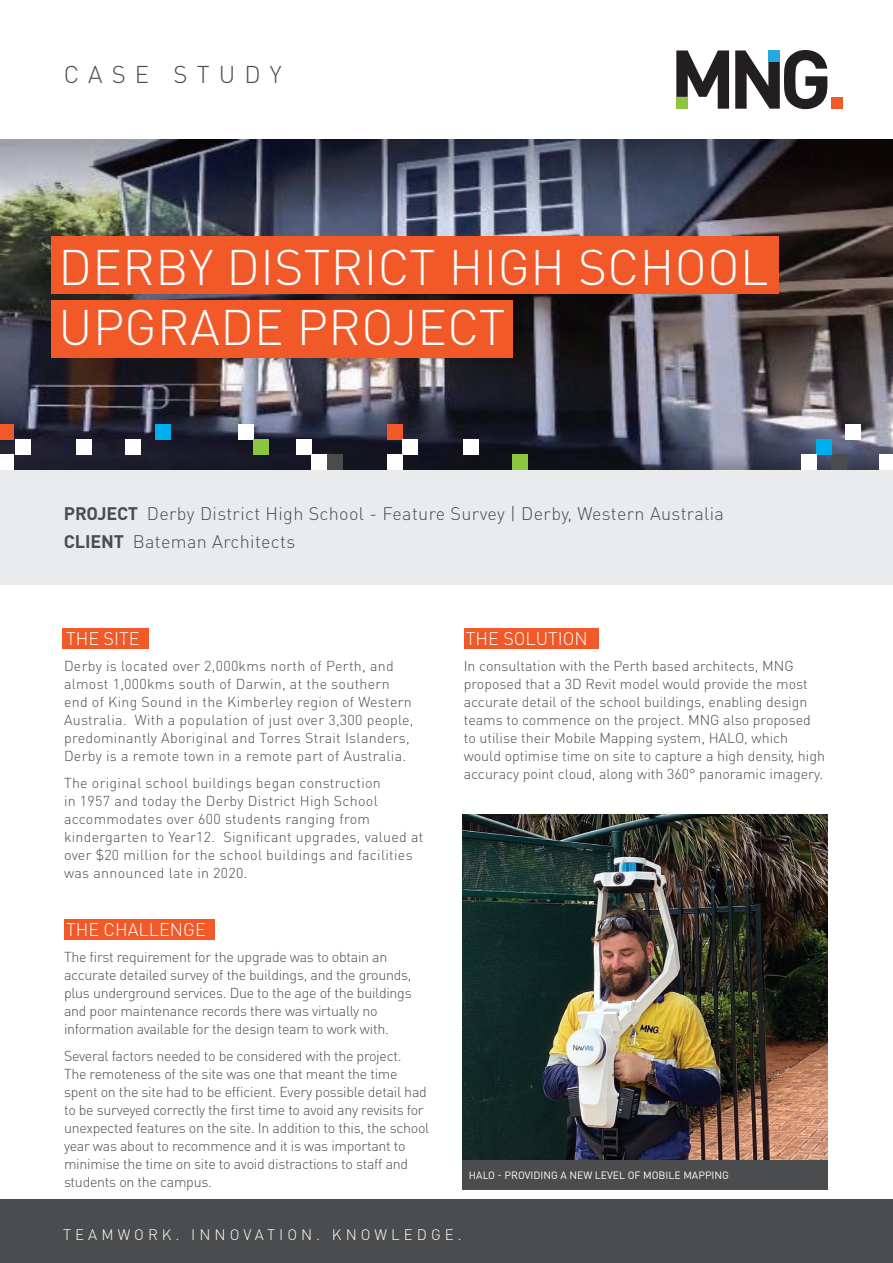
<style>
.page{position:relative;width:893px;height:1263px;background:#fff}
.page>*{position:absolute;margin:0;border:0;box-sizing:border-box;transform-origin:0 0}
.t1{font:300 49.35px/60.8px "DIN Pro";letter-spacing:.01em;color:#fff}
.t2{font:300 24px "DIN Pro";letter-spacing:.38em;color:#4b4c4d}
.t3{font:300 18px/28px "DIN Pro";letter-spacing:.02em;color:#4b4c4d}
.t4{font:300 18px "DIN Pro";color:#fff}
.t5{font:300 15px "DIN Pro";letter-spacing:.27em;color:#fff}
.t6{font:300 14.25px/18px "DIN Pro";letter-spacing:-.02em;color:#4b4c4d}
.t7{font:300 14.25px/18px "DIN Pro";letter-spacing:.02em;color:#4b4c4d}
.t8{font:300 14.25px/18px "DIN Pro";color:#4b4c4d}
.t9{font:10.5px "DIN Pro";color:#fff}
.s1{font-weight:700}
</style>
<div class="page">
<div style="left:465px;top:628px;width:134px;height:21px;background:#f15929"></div>
<div style="left:64px;top:919px;width:151px;height:21px;background:#f15929"></div>
<div style="left:63px;top:628px;width:86px;height:21px;background:#f15929"></div>
<img style="left:0;top:140px;width:893px;height:330px">
<svg style="left:0;top:139px;width:893px;height:1px"></svg>
<div style="left:0;top:470px;width:893px;height:115px;background:#eaebec"></div>
<div style="left:0;top:1199px;width:893px;height:64px;background:#4b4c4d"></div>
<div style="left:51px;top:236px;width:727px;height:58px;background:#f15929"></div>
<div style="left:51px;top:300px;width:462px;height:57px;background:#f15929"></div>
<svg style="left:676px;top:50px;width:53px;height:59px"></svg>
<svg style="left:735px;top:50px;width:92px;height:59px"></svg>
<div style="left:676px;top:97px;width:12px;height:11px;background:#8bc63e"></div>
<div style="left:768px;top:50px;width:12px;height:12px;background:#24aae1"></div>
<div style="left:831px;top:97px;width:11px;height:12px;background:#f15929"></div>
<div style="left:0;top:455px;width:14px;height:15px;background:#fff"></div>
<div style="left:879px;top:455px;width:14px;height:15px;background:#fff"></div>
<div style="left:327px;top:455px;width:15px;height:15px;background:#4b4c4d"></div>
<div style="left:311px;top:455px;width:15px;height:15px;background:#fff"></div>
<div style="left:832px;top:455px;width:15px;height:15px;background:#4b4c4d"></div>
<div style="left:0;top:424px;width:14px;height:16px;background:#f15929"></div>
<div style="left:155px;top:424px;width:15px;height:16px;background:#00aeef"></div>
<div style="left:239px;top:424px;width:15px;height:16px;background:#fff"></div>
<div style="left:846px;top:424px;width:15px;height:16px;background:#fff"></div>
<div style="left:15px;top:440px;width:15px;height:15px;background:#fff"></div>
<div style="left:77px;top:440px;width:15px;height:15px;background:#fff"></div>
<div style="left:126px;top:440px;width:15px;height:15px;background:#fff"></div>
<div style="left:296px;top:440px;width:15px;height:15px;background:#fff"></div>
<div style="left:816px;top:440px;width:16px;height:15px;background:#00aeef"></div>
<div style="left:254px;top:440px;width:15px;height:15px;background:#8bc63e"></div>
<div style="left:387px;top:455px;width:15px;height:15px;background:#fff"></div>
<div style="left:801px;top:455px;width:15px;height:15px;background:#fff"></div>
<div style="left:387px;top:424px;width:15px;height:16px;background:#f15929"></div>
<div style="left:402px;top:440px;width:15px;height:15px;background:#fff"></div>
<div style="left:464px;top:439px;width:15px;height:15px;background:#fff"></div>
<div style="left:513px;top:455px;width:15px;height:15px;background:#8bc63e"></div>
<img style="left:462px;top:814px;width:366px;height:346px">
<div style="left:462px;top:1160px;width:366px;height:30px;background:#4b4c4d"></div>
<h2 class="t2" style="left:64px;top:58px;width:219px">CASE STUDY</h2>
<h1 class="t1" style="left:59px;top:234px;width:711px">DERBY DISTRICT HIGH SCHOOL<br>UPGRADE PROJECT</h1>
<p class="t3" style="left:64px;top:499px;width:662px"><span class="s1">PROJECT</span> Derby District High School - Feature Survey | Derby, Western Australia<br><span class="s1">CLIENT</span> Bateman Architects</p>
<p class="t4" style="left:66px;top:626px;width:75px">THE SITE</p>
<p class="t7" style="left:64px;top:656px;width:351px">Derby is located over 2,000kms north of Perth, and almost 1,000kms south of Darwin, at the southern end of King Sound in the Kimberley region of Western Australia. With a population of just over 3,300 people, predominantly Aboriginal and Torres Strait Islanders, Derby is a remote town in a remote part of Australia.</p>
<p class="t7" style="left:64px;top:773px;width:361px">The original school buildings began construction<br>in 1957 and today the Derby District High School accommodates over 600 students ranging from kindergarten to Year12. Significant upgrades, valued at over $20 million for the school buildings and facilities was announced late in 2020.</p>
<p class="t4" style="left:66px;top:917px;width:141px">THE CHALLENGE</p>
<p class="t6" style="left:64px;top:947px;width:349px">The first requirement for the upgrade was to obtain an accurate detailed survey of the buildings, and the grounds, plus underground services. Due to the age of the buildings and poor maintenance records there was virtually no information available for the design team to work with.</p>
<p class="t6" style="left:64px;top:1046px;width:367px">Several factors needed to be considered with the project.<br>The remoteness of the site was one that meant the time spent on the site had to be efficient. Every possible detail had to be surveyed correctly the first time to avoid any revisits for unexpected features on the site. In addition to this, the school year was about to recommence and it is was important to minimise the time on site to avoid distractions to staff and students on the campus.</p>
<p class="t4" style="left:466px;top:626px;width:123px">THE SOLUTION</p>
<p class="t8" style="left:464px;top:656px;width:363px">In consultation with the Perth based architects, MNG proposed that a 3D Revit model would provide the most accurate detail of the school buildings, enabling design teams to commence on the project. MNG also proposed to utilise their Mobile Mapping system, HALO, which would optimise time on site to capture a high density, high accuracy point cloud, along with 360° panoramic imagery.</p>
<p class="t9" style="left:469px;top:1168px;width:262px">HALO - PROVIDING A NEW LEVEL OF MOBILE MAPPING</p>
<p class="t5" style="left:63px;top:1224px;width:400px">TEAMWORK. INNOVATION. KNOWLEDGE.</p>
</div>
